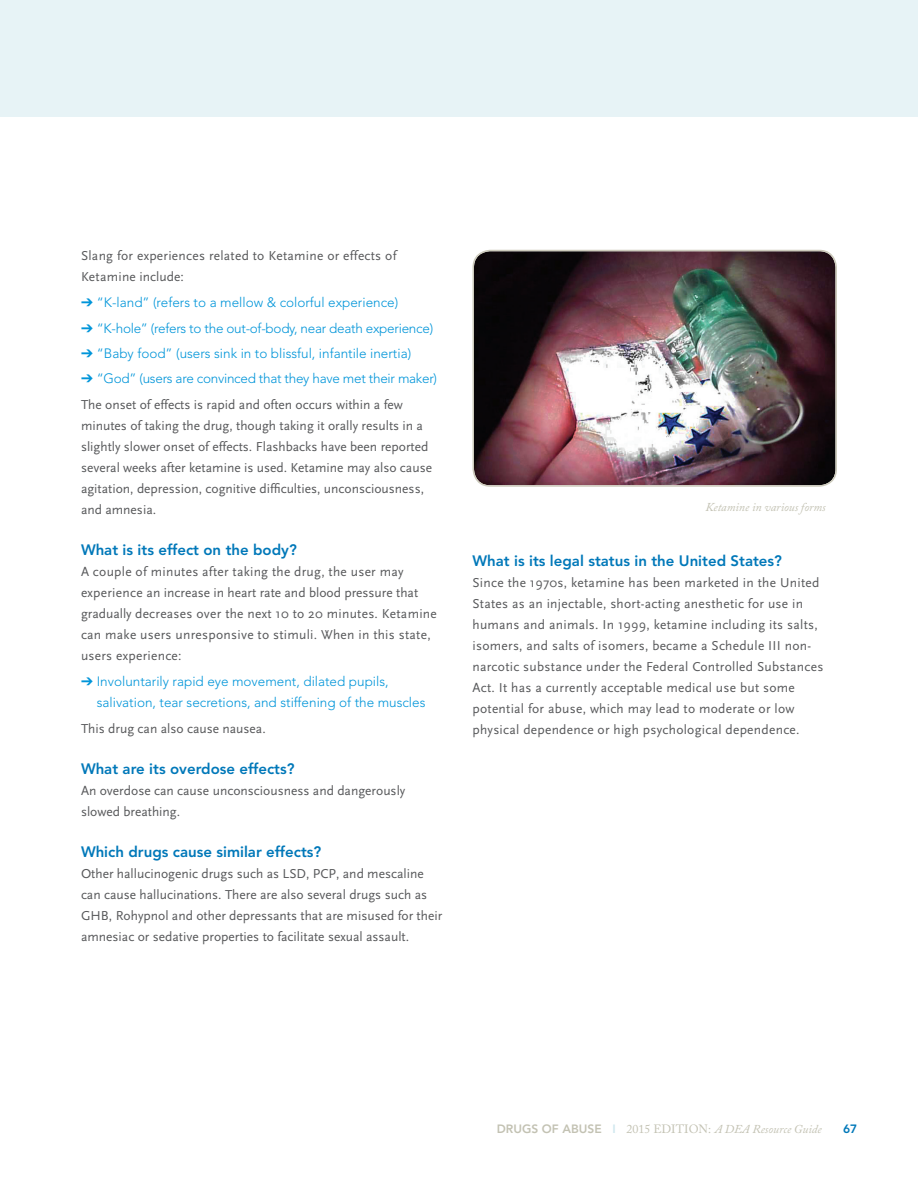
<style>
.page{position:relative;width:918px;height:1188px;background:#fff}
.page>*{position:absolute;margin:0;border:0;box-sizing:border-box;transform-origin:0 0}
.t1{font:800 15px "Avenir";color:#0078b9}
.t2{font:13.5px/21px "Scala Sans";letter-spacing:.02em;color:#57585a}
.t3{font:13.5px/21px "Scala Sans";color:#57585a}
.t4{font:300 13.5px/21px "Avenir";color:#0095d9}
.t5{font:300 13.5px "Avenir";letter-spacing:-.02em;color:#0095d9}
.t6{font:italic 12px "Adobe Caslon Pro";color:#c3c2b3}
.t7{font:800 12px "Avenir";color:#0078b9}
.s1{font-family:"Avenir";font-weight:800;font-style:normal}
.s2{font-family:"Avenir";font-weight:800;font-style:normal;color:#cfe7ee}
.s3{font-style:normal}
</style>
<div class="page">
<div style="left:0;top:0;width:918px;height:116px;background:#e7f3f6"></div>
<img style="left:475px;top:251px;width:361px;height:233px">
<div style="left:472px;top:250px;width:365px;height:237px;border:2px solid #cccabb;border-radius:17px"></div>
<p class="t2" style="left:81px;top:245px;width:317px">Slang for experiences related to Ketamine or effects of<br>Ketamine include:</p>
<p class="t4" style="left:81px;top:292px;width:319px">➔ “K-land” (refers to a mellow &amp; colorful experience)</p>
<p class="t5" style="left:81px;top:320px;width:354px">➔ “K-hole” (refers to the out-of-body, near death experience)</p>
<p class="t4" style="left:81px;top:343px;width:332px">➔ “Baby food” (users sink in to blissful, infantile inertia)</p>
<p class="t5" style="left:81px;top:371px;width:358px">➔ “God” (users are convinced that they have met their maker)</p>
<p class="t3" style="left:81px;top:394px;width:353px">The onset of effects is rapid and often occurs within a few minutes of taking the drug, though taking it orally results in a slightly slower onset of effects. Flashbacks have been reported several weeks after ketamine is used. Ketamine may also cause agitation, depression, cognitive difficulties, unconsciousness, and amnesia.</p>
<p class="t1" style="left:81px;top:541px;width:217px">What is its effect on the body?</p>
<p class="t2" style="left:81px;top:561px;width:357px">A couple of minutes after taking the drug, the user may experience an increase in heart rate and blood pressure that gradually decreases over the next 10 to 20 minutes. Ketamine can make users unresponsive to stimuli. When in this state, users experience:</p>
<p class="t4" style="left:97px;top:671px;width:330px;text-indent:-16px">➔ Involuntarily rapid eye movement, dilated pupils, salivation, tear secretions, and stiffening of the muscles</p>
<p class="t3" style="left:81px;top:718px;width:186px">This drug can also cause nausea.</p>
<p class="t1" style="left:81px;top:760px;width:215px">What are its overdose effects?</p>
<p class="t3" style="left:81px;top:780px;width:326px">An overdose can cause unconsciousness and dangerously slowed breathing.</p>
<p class="t1" style="left:81px;top:843px;width:242px">Which drugs cause similar effects?</p>
<p class="t3" style="left:81px;top:864px;width:363px">Other hallucinogenic drugs such as LSD, PCP, and mescaline can cause hallucinations. There are also several drugs such as GHB, Rohypnol and other depressants that are misused for their amnesiac or sedative properties to facilitate sexual assault.</p>
<p class="t6" style="left:705px;top:500px;width:122px">Ketamine in various forms</p>
<p class="t1" style="left:472px;top:552px;width:311px">What is its legal status in the United States?</p>
<p class="t2" style="left:472px;top:572px;width:352px">Since the 1970s, ketamine has been marketed in the United States as an injectable, short-acting anesthetic for use in humans and animals. In 1999, ketamine including its salts, isomers, and salts of isomers, became a Schedule III non&shy;narcotic substance under the Federal Controlled Substances Act. It has a currently acceptable medical use but some potential for abuse, which may lead to moderate or low physical dependence or high psychological dependence.</p>
<p class="t6" style="left:497px;top:1121px;width:326px"><span class="s1">DRUGS OF ABUSE</span> <span class="s2">I</span> <span class="s3">2015 EDITION:</span> A DEA Resource Guide</p>
<p class="t7" style="left:843px;top:1121px;width:16px">67</p>
</div>
